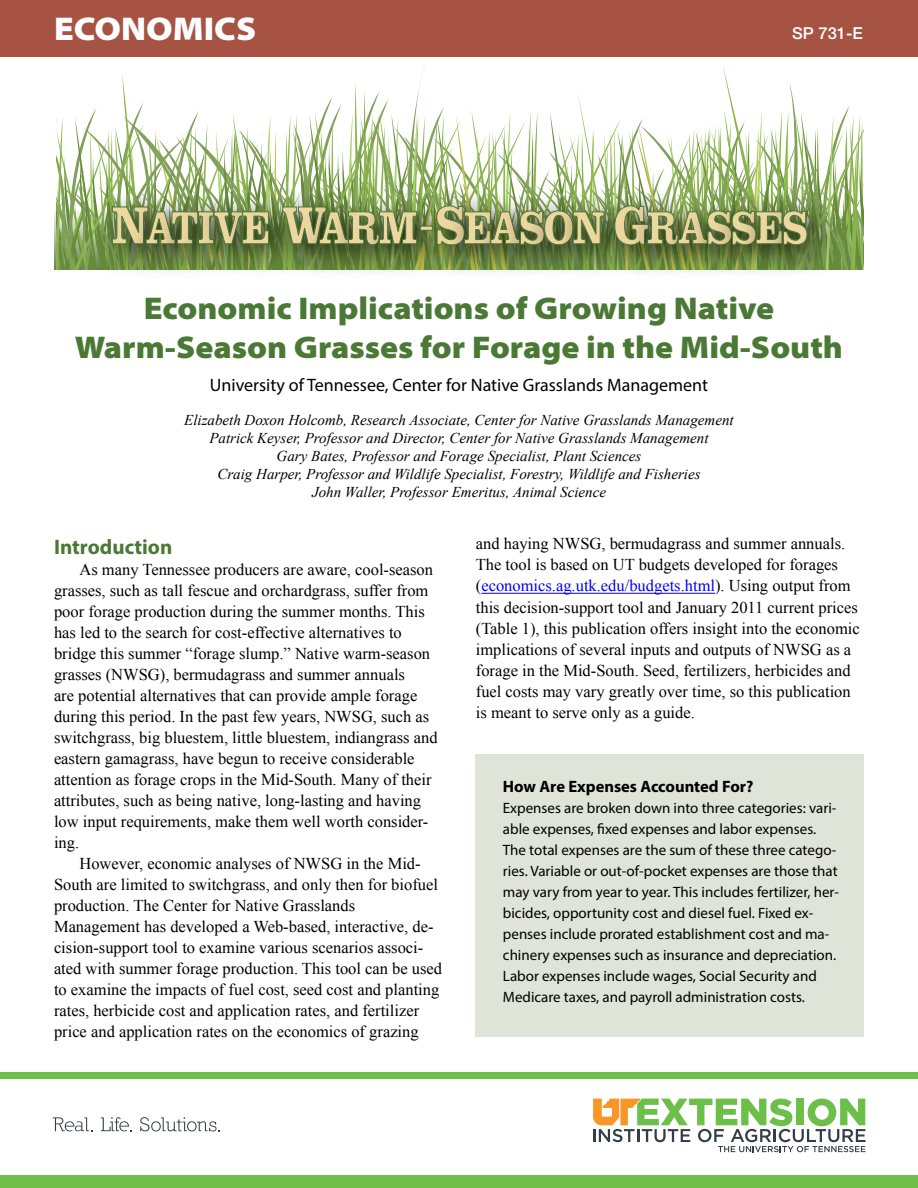
<style>
.page{position:relative;width:918px;height:1188px;background:#fff}
.page>*{position:absolute;margin:0;border:0;box-sizing:border-box;transform-origin:0 0}
.t1{font:900 semi-expanded 33px "Myriad Pro";color:#fff}
.t2{font:900 semi-expanded 31.5px/39px "Myriad Pro";color:#4a7935;text-align:center}
.t3{font:700 21px "Myriad Pro";color:#4a7935}
.t4{font:18px "Myriad Pro";color:#000}
.t5{font:16.5px/21px "Times New Roman";color:#000}
.t6{font:700 16.5px "Myriad Pro";color:#000}
.t7{font:500 16.5px "Helvetica Neue LT Std";color:#fff}
.t8{font:15px/21px "Myriad Pro";color:#000}
.t9{font:italic 15px/18px "Times New Roman";color:#000;text-align:center}
.s1{color:#00f}
</style>
<div class="page">
<div style="left:476px;top:754px;width:388px;height:283px;background:#e0e3d8"></div>
<svg style="left:56px;top:65px;width:808px;height:208px"></svg>
<svg style="left:420px;top:226px;width:13px;height:5px"></svg>
<hr style="left:481px;top:593px;width:234px;height:1px;background:#00f">
<div style="left:0;top:0;width:918px;height:56px;background:#a75344"></div>
<div style="left:0;top:1176px;width:918px;height:12px;background:#70bf4b"></div>
<div style="left:0;top:1072px;width:918px;height:7px;background:#70bf4b"></div>
<svg style="left:53px;top:1117px;width:39px;height:14px"></svg>
<svg style="left:101px;top:1117px;width:31px;height:14px"></svg>
<svg style="left:140px;top:1117px;width:79px;height:14px"></svg>
<svg style="left:593px;top:1099px;width:273px;height:53px"></svg>
<h1 class="t1" style="left:54px;top:10px;width:204px">ECONOMICS</h1>
<p class="t7" style="left:792px;top:24px;width:72px">SP 731-E</p>
<h2 class="t2" style="left:75px;top:289px;width:770px">Economic Implications of Growing Native<br>Warm-Season Grasses for Forage in the Mid-South</h2>
<p class="t4" style="left:210px;top:374px;width:500px">University of Tennessee, Center for Native Grasslands Management</p>
<p class="t9" style="left:184px;top:410px;width:551px">Elizabeth Doxon Holcomb, Research Associate, Center for Native Grasslands Management Patrick Keyser, Professor and Director, Center for Native Grasslands Management<br>Gary Bates, Professor and Forage Specialist, Plant Sciences<br>Craig Harper, Professor and Wildlife Specialist, Forestry, Wildlife and Fisheries<br>John Waller, Professor Emeritus, Animal Science</p>
<p class="t3" style="left:54px;top:533px;width:120px">Introduction</p>
<p class="t5" style="left:54px;top:559px;width:385px;text-indent:25px">As many Tennessee producers are aware, cool-season grasses, such as tall fescue and orchardgrass, suffer from poor forage production during the summer months. This has led to the search for cost-effective alternatives to bridge this summer “forage slump.” Native warm-season grasses (NWSG), bermudagrass and summer annuals<br>are potential alternatives that can provide ample forage during this period. In the past few years, NWSG, such as switchgrass, big bluestem, little bluestem, indiangrass and eastern gamagrass, have begun to receive considerable attention as forage crops in the Mid-South. Many of their attributes, such as being native, long-lasting and having low input requirements, make them well worth consider&shy;ing.</p>
<p class="t5" style="left:54px;top:853px;width:390px;text-indent:25px">However, economic analyses of NWSG in the Mid-South are limited to switchgrass, and only then for biofuel production. The Center for Native Grasslands Management has developed a Web-based, interactive, de&shy;cision-support tool to examine various scenarios associ&shy;ated with summer forage production. This tool can be used to examine the impacts of fuel cost, seed cost and planting rates, herbicide cost and application rates, and fertilizer price and application rates on the economics of grazing</p>
<p class="t5" style="left:476px;top:533px;width:385px">and haying NWSG, bermudagrass and summer annuals.<br>The tool is based on UT budgets developed for forages (<span class="s1">economics.ag.utk.edu/budgets.html</span>). Using output from this decision-support tool and January 2011 current prices (Table 1), this publication offers insight into the economic implications of several inputs and outputs of NWSG as a forage in the Mid-South. Seed, fertilizers, herbicides and fuel costs may vary greatly over time, so this publication is meant to serve only as a guide.</p>
<p class="t6" style="left:503px;top:776px;width:252px">How Are Expenses Accounted For?</p>
<p class="t8" style="left:503px;top:797px;width:338px">Expenses are broken down into three categories: vari&shy;able expenses, fixed expenses and labor expenses.<br>The total expenses are the sum of these three catego&shy;ries. Variable or out-of-pocket expenses are those that may vary from year to year. This includes fertilizer, her&shy;bicides, opportunity cost and diesel fuel. Fixed ex&shy;penses include prorated establishment cost and ma&shy;chinery expenses such as insurance and depreciation.<br>Labor expenses include wages, Social Security and Medicare taxes, and payroll administration costs.</p>
</div>
